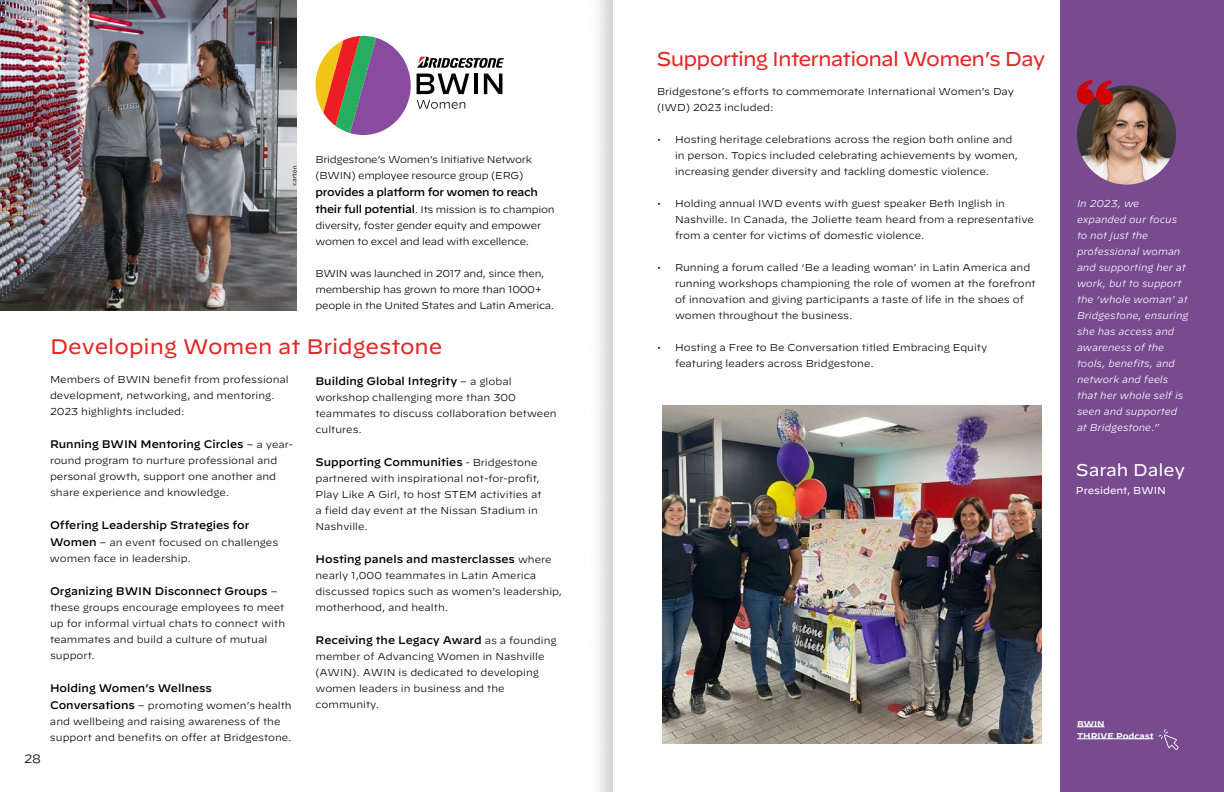
<style>
.page{position:relative;width:1224px;height:792px;background:#fff}
.page>*{position:absolute;margin:0;border:0;box-sizing:border-box;transform-origin:0 0}
.t1{font:21px "Decimal";color:#e12827}
.t2{font:20px "Decimal";letter-spacing:-.04em;color:#e12827}
.t3{font:17px "Decimal";color:#fff}
.t4{font:300 12px "Decimal";color:#000}
.t5{font:500 11px "Decimal";color:#000}
.t6{font:500 11px "Decimal";letter-spacing:-.025em;color:#000}
.t7{font:300 10px/16px "Decimal";color:#000}
.t8{font:300 10px/16px "Decimal";letter-spacing:-.025em;color:#000}
.t9{font:italic 300 10px/16px "Decimal";color:#fff}
.t10{font:10px "Decimal";color:#fff}
.t11{font:600 8.5px/12px "Decimal";color:#fff}
.s1{font-weight:500;font-size:11px}
.s2{font-weight:300;font-size:10px}
</style>
<div class="page">
<img style="left:0;top:0;width:612px;height:792px">
<div style="left:1060px;top:0;width:164px;height:792px;background:#784a8f"></div>
<img style="left:1077px;top:85px;width:99px;height:100px;border-radius:50px">
<svg style="left:1077px;top:80px;width:37px;height:25px"></svg>
<img style="left:662px;top:406px;width:379px;height:338px">
<svg style="left:1077px;top:726px;width:28px;height:1px"></svg>
<hr style="left:1077px;top:738px;width:76px;height:1px;background:#fff">
<svg style="left:1158px;top:729px;width:21px;height:21px"></svg>
<img style="left:0;top:0;width:296px;height:310px">
<svg style="left:417px;top:57px;width:87px;height:11px"></svg>
<svg style="left:417px;top:74px;width:52px;height:20px"></svg>
<hr style="left:474px;top:74px;width:4px;height:20px;background:#000">
<svg style="left:484px;top:74px;width:18px;height:20px"></svg>
<svg style="left:417px;top:100px;width:48px;height:9px"></svg>
<svg style="left:316px;top:36px;width:95px;height:99px"></svg>
<p class="t4" style="left:24px;top:751px;width:19px">28</p>
<p class="t8" style="left:316px;top:152px;width:218px">Bridgestone’s Women’s Initiative Network (BWIN) employee resource group (ERG)</p>
<p class="t6" style="left:316px;top:182px;width:224px">provides a platform for women to reach</p>
<p class="t8" style="left:315px;top:202px;width:241px"><span class="s1">their full potential</span>. Its mission is to champion diversity, foster gender equity and empower women to excel and lead with excellence.</p>
<p class="t8" style="left:315px;top:266px;width:240px">BWIN was launched in 2017 and, since then, membership has grown to more than 1000+ people in the United States and Latin America.</p>
<h1 class="t1" style="left:50px;top:335px;width:394px">Developing Women at Bridgestone</h1>
<p class="t7" style="left:50px;top:372px;width:240px">Members of BWIN benefit from professional development, networking, and mentoring.<br>2023 highlights included:</p>
<p class="t5" style="left:50px;top:434px;width:245px">Running BWIN Mentoring Circles <span class="s2">– a year-</span></p>
<p class="t7" style="left:50px;top:453px;width:229px">round program to nurture professional and personal growth, support one another and share experience and knowledge.</p>
<p class="t5" style="left:50px;top:515px;width:201px">Offering Leadership Strategies for</p>
<p class="t7" style="left:50px;top:535px;width:230px"><span class="s1">Women</span> – an event focused on challenges women face in leadership.</p>
<p class="t5" style="left:50px;top:581px;width:229px">Organizing BWIN Disconnect Groups <span class="s2">–</span></p>
<p class="t7" style="left:50px;top:600px;width:237px">these groups encourage employees to meet up for informal virtual chats to connect with teammates and build a culture of mutual support.</p>
<p class="t5" style="left:50px;top:678px;width:164px">Holding Women’s Wellness</p>
<p class="t7" style="left:50px;top:698px;width:243px"><span class="s1">Conversations</span> – promoting women’s health and wellbeing and raising awareness of the support and benefits on offer at Bridgestone.</p>
<p class="t5" style="left:316px;top:371px;width:198px">Building Global Integrity <span class="s2">– a global</span></p>
<p class="t7" style="left:315px;top:389px;width:243px">workshop challenging more than 300 teammates to discuss collaboration between cultures.</p>
<p class="t5" style="left:316px;top:452px;width:223px">Supporting Communities <span class="s2">- Bridgestone</span></p>
<p class="t7" style="left:316px;top:470px;width:228px">partnered with inspirational not-for-profit, Play Like A Girl, to host STEM activities at a field day event at the Nissan Stadium in Nashville.</p>
<p class="t5" style="left:316px;top:549px;width:238px">Hosting panels and masterclasses <span class="s2">where</span></p>
<p class="t7" style="left:316px;top:567px;width:248px">nearly 1,000 teammates in Latin America discussed topics such as women’s leadership, motherhood, and health.</p>
<p class="t5" style="left:316px;top:630px;width:243px">Receiving the Legacy Award <span class="s2">as a founding</span></p>
<p class="t7" style="left:315px;top:648px;width:230px">member of Advancing Women in Nashville (AWIN). AWIN is dedicated to developing women leaders in business and the community.</p>
<h2 class="t2" style="left:656px;top:47px;width:390px">Supporting International Women’s Day</h2>
<p class="t7" style="left:657px;top:84px;width:359px">Bridgestone’s efforts to commemorate International Women’s Day (IWD) 2023 included:</p>
<p class="t7" style="left:675px;top:132px;width:345px;text-indent:-18px">• Hosting heritage celebrations across the region both online and in person. Topics included celebrating achievements by women, increasing gender diversity and tackling domestic violence.</p>
<p class="t7" style="left:675px;top:196px;width:361px;text-indent:-18px">• Holding annual IWD events with guest speaker Beth Inglish in<br>Nashville. In Canada, the Joliette team heard from a representative from a center for victims of domestic violence.</p>
<p class="t7" style="left:675px;top:260px;width:362px;text-indent:-18px">• Running a forum called ‘Be a leading woman’ in Latin America and running workshops championing the role of women at the forefront of innovation and giving participants a taste of life in the shoes of women throughout the business.</p>
<p class="t7" style="left:675px;top:340px;width:314px;text-indent:-18px">• Hosting a Free to Be Conversation titled Embracing Equity featuring leaders across Bridgestone.</p>
<p class="t9" style="left:1077px;top:194px;width:113px">In 2023, we expanded our focus to not just the professional woman and supporting her at work, but to support the ‘whole woman’ at<br>Bridgestone, ensuring she has access and awareness of the tools, benefits, and network and feels that her whole self is seen and supported at Bridgestone.”</p>
<h3 class="t3" style="left:1076px;top:460px;width:111px">Sarah Daley</h3>
<p class="t10" style="left:1076px;top:485px;width:92px">President, BWIN</p>
<p class="t11" style="left:1077px;top:717px;width:78px">BWIN<br>THRIVE Podcast</p>
</div>
